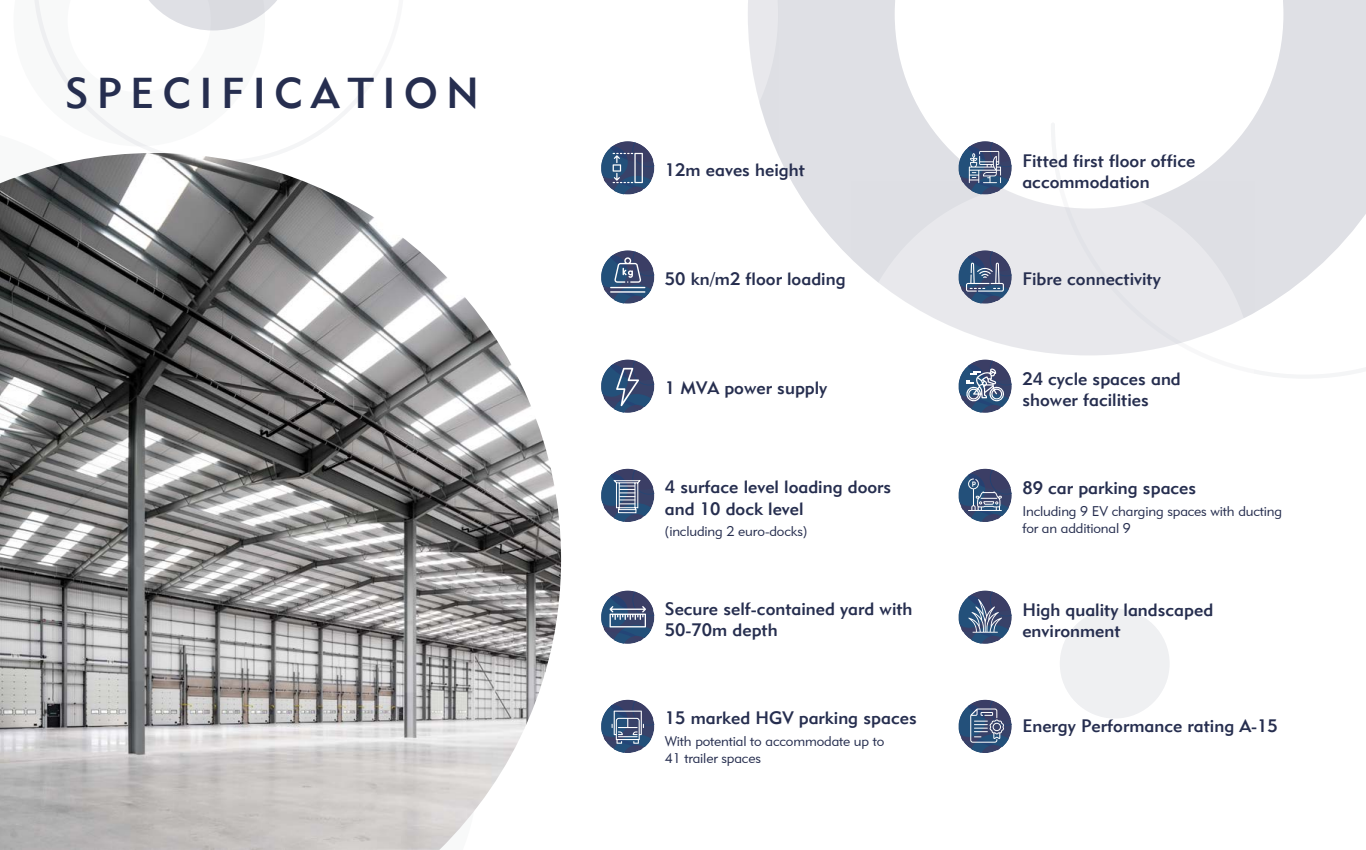
<style>
.page{position:relative;width:1366px;height:850px;background:#fff}
.page>*{position:absolute;margin:0;border:0;box-sizing:border-box;transform-origin:0 0}
.t1{font:43px "Geometric 415 BT Medium A";letter-spacing:.2em;color:#262e4f}
.t2{font:18px/21.6px "Geometric 415 BT Medium A";color:#262e4f}
.t3{font:14px/16.8px "Geometric 415 BT Lite A";letter-spacing:-.01em;color:#262e4f}
</style>
<div class="page">
<svg style="left:778px;top:0;width:588px;height:282px"></svg>
<div style="left:1060px;top:609px;width:110px;height:110px;background:#eff0f2;border-radius:50%"></div>
<svg style="left:139px;top:111px;width:205px;height:42px"></svg>
<svg style="left:1051px;top:122px;width:315px;height:256px;fill:#dfe0e5"></svg>
<div style="left:851px;top:182px;width:403px;height:403px;background:linear-gradient(to bottom,#eaeaee,#fff);border-radius:50%"></div>
<svg style="left:344px;top:0;width:434px;height:171px"></svg>
<svg style="left:34px;top:0;width:262px;height:146px"></svg>
<img style="left:0;top:153px;width:561px;height:697px">
<svg style="left:601px;top:141px;width:53px;height:54px"></svg>
<svg style="left:601px;top:251px;width:53px;height:53px"></svg>
<svg style="left:601px;top:360px;width:53px;height:53px"></svg>
<svg style="left:601px;top:469px;width:53px;height:53px"></svg>
<svg style="left:601px;top:591px;width:53px;height:53px"></svg>
<svg style="left:601px;top:700px;width:53px;height:53px"></svg>
<svg style="left:959px;top:141px;width:53px;height:54px;background:#71819d"></svg>
<svg style="left:959px;top:251px;width:53px;height:53px;background:#687896"></svg>
<svg style="left:959px;top:360px;width:53px;height:53px"></svg>
<svg style="left:959px;top:469px;width:53px;height:53px"></svg>
<svg style="left:959px;top:700px;width:53px;height:53px"></svg>
<svg style="left:959px;top:591px;width:53px;height:53px"></svg>
<h1 class="t1" style="left:65px;top:66px;width:416px">SPECIFICATION</h1>
<p class="t2" style="left:665px;top:158px;width:141px">12m eaves height</p>
<p class="t2" style="left:665px;top:267px;width:182px">50 kn/m2 floor loading</p>
<p class="t2" style="left:665px;top:377px;width:164px">1 MVA power supply</p>
<p class="t2" style="left:665px;top:476px;width:228px">4 surface level loading doors and 10 dock level</p>
<p class="t3" style="left:665px;top:523px;width:144px">(including 2 euro-docks)</p>
<p class="t2" style="left:665px;top:597px;width:249px">Secure self-contained yard with<br>50-70m depth</p>
<p class="t2" style="left:665px;top:707px;width:253px">15 marked HGV parking spaces</p>
<p class="t3" style="left:665px;top:732px;width:221px">With potential to accommodate up to<br>41 trailer spaces</p>
<p class="t2" style="left:1022px;top:149px;width:174px">Fitted first floor office accommodation</p>
<p class="t2" style="left:1022px;top:267px;width:140px">Fibre connectivity</p>
<p class="t2" style="left:1022px;top:368px;width:160px">24 cycle spaces and shower facilities</p>
<p class="t2" style="left:1022px;top:477px;width:175px">89 car parking spaces</p>
<p class="t3" style="left:1022px;top:502px;width:261px">Including 9 EV charging spaces with ducting for an additional 9</p>
<p class="t2" style="left:1022px;top:599px;width:192px">High quality landscaped environment</p>
<p class="t2" style="left:1022px;top:714px;width:257px">Energy Performance rating A-15</p>
</div>
